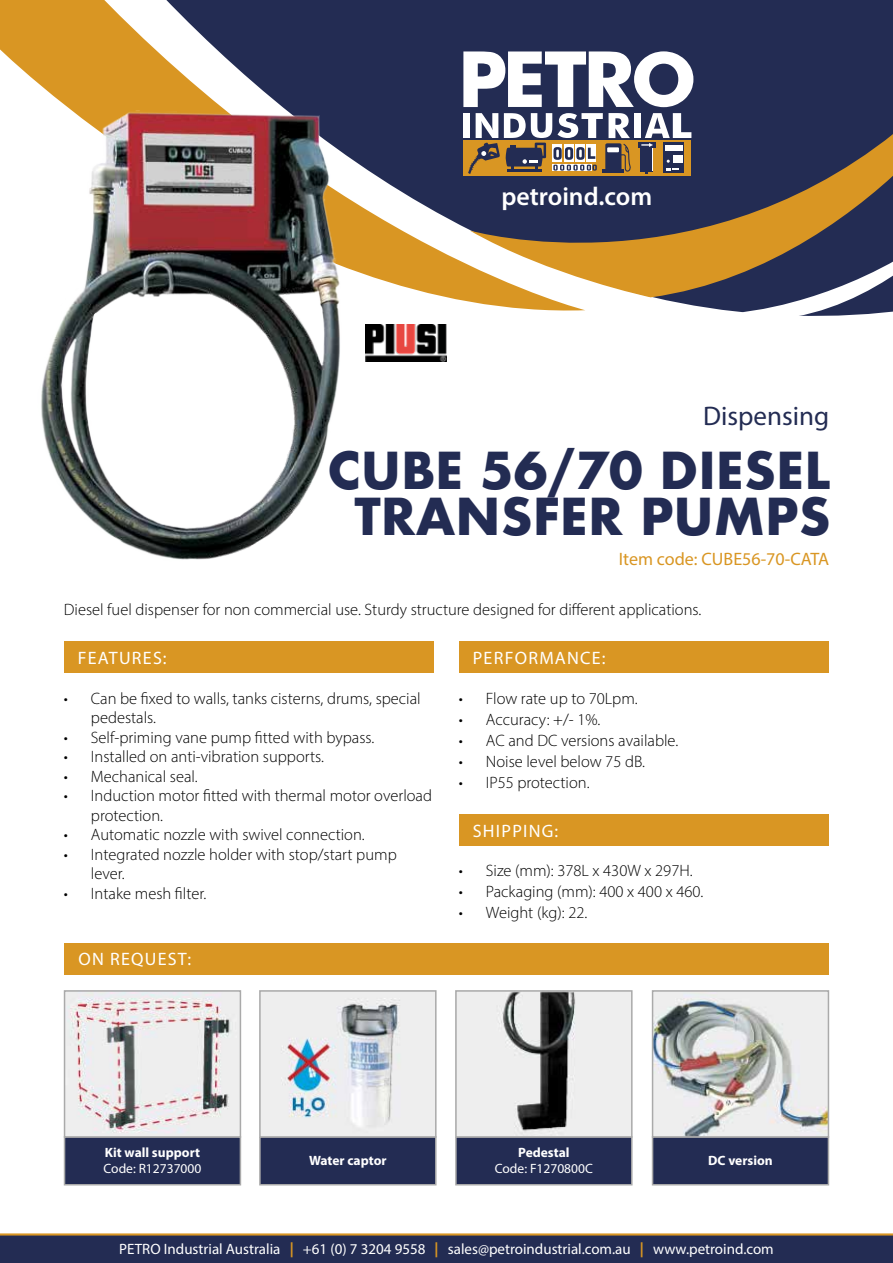
<style>
.page{position:relative;width:893px;height:1263px;background:#fff}
.page>*{position:absolute;margin:0;border:0;box-sizing:border-box;transform-origin:0 0}
.t1{font:700 77.55px "Futura BT";color:#fff}
.t2{font:700 49.5px/46.5px "Futura";color:#232c53;text-align:center}
.t3{font:27px "Myriad Pro";color:#232c53}
.t4{font:600 25.8px "Myriad Pro";color:#fff}
.t5{font:18px "Myriad Pro";letter-spacing:.07em;color:#fff}
.t6{font:18px "Myriad Pro";color:#d99623}
.t7{font:300 16.5px/19.5px "Myriad Pro";color:#000}
.t8{font:15px "Myriad Pro";color:#fff}
.t9{font:700 13.5px "Myriad Pro";color:#fff}
.t10{font:13.5px "Myriad Pro";color:#fff}
.s1{font-size:77.7px}
.s2{font-size:74.4px}
.s3{font-family:"Helvetica Neue";font-weight:700;color:#d99623}
</style>
<div class="page">
<svg style="left:446px;top:0;width:447px;height:355px;fill:#232c53"></svg>
<svg style="left:0;top:0;width:585px;height:321px;fill:#232c53"></svg>
<svg style="left:470px;top:116px;width:423px;height:182px;fill:#232c53"></svg>
<svg style="left:742px;top:249px;width:151px;height:73px"></svg>
<div style="left:463px;top:113px;width:7px;height:25px;background:#fff"></div>
<div style="left:634px;top:113px;width:7px;height:25px;background:#fff"></div>
<div style="left:463px;top:140px;width:228px;height:35px;background:#d99623"></div>
<div style="left:640px;top:147px;width:13px;height:25px;background:#232c53"></div>
<div style="left:638px;top:142px;width:18px;height:5px;background:#232c53"></div>
<svg style="left:641px;top:113px;width:50px;height:60px"></svg>
<svg style="left:468px;top:113px;width:163px;height:61px"></svg>
<img style="left:32px;top:105px;width:317px;height:455px">
<div style="left:65px;top:944px;width:764px;height:31px;background:#d99623"></div>
<div style="left:64px;top:1136px;width:177px;height:49px;background:#232c53;border:2px solid #aaa"></div>
<div style="left:259px;top:1136px;width:178px;height:49px;background:#232c53;border:2px solid #aaa"></div>
<div style="left:455px;top:1136px;width:178px;height:49px;background:#232c53;border:2px solid #aaa"></div>
<div style="left:652px;top:1136px;width:177px;height:49px;background:#232c53;border:2px solid #aaa"></div>
<img style="left:67px;top:993px;width:171px;height:142px">
<div style="left:64px;top:990px;width:177px;height:148px;border:2px solid #aaa"></div>
<img style="left:262px;top:993px;width:172px;height:142px">
<div style="left:259px;top:990px;width:178px;height:148px;border:2px solid #aaa"></div>
<img style="left:458px;top:993px;width:172px;height:142px">
<div style="left:455px;top:990px;width:178px;height:148px;border:2px solid #aaa"></div>
<img style="left:655px;top:993px;width:171px;height:142px">
<div style="left:652px;top:990px;width:177px;height:148px;border:2px solid #aaa"></div>
<div style="left:64px;top:641px;width:369px;height:32px;background:#d99623"></div>
<div style="left:459px;top:641px;width:369px;height:32px;background:#d99623"></div>
<div style="left:459px;top:814px;width:369px;height:31px;background:#d99623"></div>
<img style="left:365px;top:324px;width:81px;height:38px">
<div style="left:0;top:1234px;width:893px;height:29px;background:#232c53"></div>
<hr style="left:0;top:1233px;width:893px;height:2px;background:#d99623">
<h1 class="t1" style="left:457px;top:32px;width:241px"><span class="s1">P</span>ETR<span class="s2">O</span></h1>
<h3 class="t4" style="left:501px;top:180px;width:152px">petroind.com</h3>
<h3 class="t3" style="left:703px;top:399px;width:127px">Dispensing</h3>
<h2 class="t2" style="left:328px;top:447px;width:505px">CUBE 56/70 DIESEL<br>TRANSFER PUMPS</h2>
<p class="t6" style="left:619px;top:548px;width:212px">Item code: CUBE56-70-CATA</p>
<p class="t7" style="left:64px;top:600px;width:639px">Diesel fuel dispenser for non commercial use. Sturdy structure designed for different applications.</p>
<p class="t5" style="left:78px;top:647px;width:90px">FEATURES:</p>
<p class="t7" style="left:91px;top:688px;width:331px;text-indent:-27px">• Can be fixed to walls, tanks cisterns, drums, special pedestals.</p>
<p class="t7" style="left:64px;top:727px;width:312px">• Self-priming vane pump fitted with bypass.</p>
<p class="t7" style="left:64px;top:747px;width:262px">• Installed on anti-vibration supports.</p>
<p class="t7" style="left:64px;top:766px;width:135px">• Mechanical seal.</p>
<p class="t7" style="left:91px;top:786px;width:343px;text-indent:-27px">• Induction motor fitted with thermal motor overload protection.</p>
<p class="t7" style="left:64px;top:825px;width:302px">• Automatic nozzle with swivel connection.</p>
<p class="t7" style="left:91px;top:844px;width:307px;text-indent:-27px">• Integrated nozzle holder with stop/start pump lever.</p>
<p class="t7" style="left:64px;top:883px;width:144px">• Intake mesh filter.</p>
<p class="t5" style="left:79px;top:948px;width:114px">ON REQUEST:</p>
<p class="t5" style="left:473px;top:647px;width:134px">PERFORMANCE:</p>
<p class="t7" style="left:459px;top:688px;width:180px">• Flow rate up to 70Lpm.</p>
<p class="t7" style="left:459px;top:709px;width:143px">• Accuracy: +/- 1%.</p>
<p class="t7" style="left:459px;top:730px;width:221px">• AC and DC versions available.</p>
<p class="t7" style="left:459px;top:751px;width:188px">• Noise level below 75 dB.</p>
<p class="t7" style="left:459px;top:772px;width:132px">• IP55 protection.</p>
<p class="t5" style="left:473px;top:819px;width:87px">SHIPPING:</p>
<p class="t7" style="left:459px;top:861px;width:235px">• Size (mm): 378L x 430W x 297H.</p>
<p class="t7" style="left:459px;top:882px;width:246px">• Packaging (mm): 400 x 400 x 460.</p>
<p class="t7" style="left:459px;top:903px;width:130px">• Weight (kg): 22.</p>
<p class="t9" style="left:105px;top:1143px;width:97px">Kit wall support</p>
<p class="t10" style="left:104px;top:1160px;width:99px">Code: R12737000</p>
<p class="t9" style="left:309px;top:1152px;width:79px">Water captor</p>
<p class="t9" style="left:518px;top:1143px;width:53px">Pedestal</p>
<p class="t10" style="left:495px;top:1160px;width:100px">Code: F1270800C</p>
<p class="t9" style="left:708px;top:1152px;width:66px">DC version</p>
<p class="t8" style="left:119px;top:1239px;width:656px">PETRO Industrial Australia <span class="s3">|</span> +61 (0) 7 3204 9558 <span class="s3">|</span> sales@petroindustrial.com.au <span class="s3">|</span> www.petroind.com</p>
</div>
